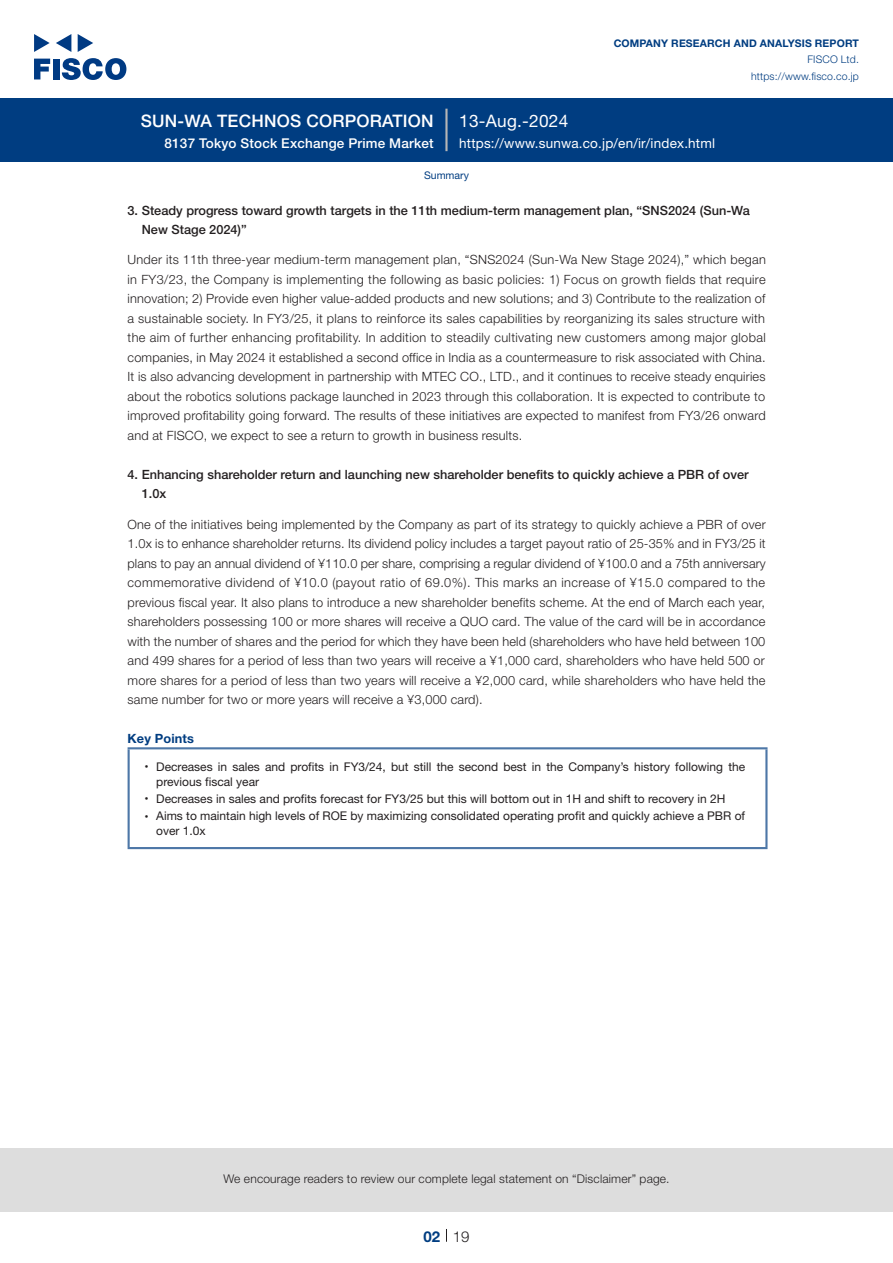
<style>
.page{position:relative;width:893px;height:1263px;background:#fff}
.page>*{position:absolute;margin:0;border:0;box-sizing:border-box;transform-origin:0 0}
.t1{font:500 17.25px "Helvetica Neue LT Std";letter-spacing:.015em;color:#fff}
.t2{font:17.25px "Helvetica Neue LT Std";letter-spacing:.015em;color:#fff}
.t3{font:300 15px "Helvetica Neue LT Std";color:#231f20}
.t4{font:700 15px "Helvetica Neue LT Std";color:#003d81}
.t5{font:13.5px "Helvetica Neue LT Std";letter-spacing:.015em;color:#fff}
.t6{font:500 13.5px "Helvetica Neue LT Std";letter-spacing:.015em;color:#fff}
.本文_e{font:300 12.75px/19.5px "Helvetica Neue LT Std";letter-spacing:.015em;color:#231f20;text-align:justify}
.小タイトル_e{font:500 12.75px/19.5px "Helvetica Neue LT Std";color:#231f20}
.Key_Points_e{font:700 12.75px "Helvetica Neue LT Std";letter-spacing:.015em;color:#003d81}
.Key_Points中_e{font:12px "Helvetica Neue LT Std";color:#231f20}
.t7{font:300 12px "Helvetica Neue LT Std";letter-spacing:.015em;color:#231f20}
.t8{font:700 10.5px "Helvetica Neue LT Std";letter-spacing:.015em;color:#003d81}
.t9{font:300 10.5px/16.5px "Helvetica Neue LT Std";letter-spacing:.015em;color:#003d81;text-align:right}
.ヘッダー_e{font:10.5px "Helvetica Neue LT Std";color:#003d81}
.Key_Points中_e-2{font:7.2px "Helvetica Neue LT Std";color:#231f20}
</style>
<div class="page">
<div style="left:0;top:1148px;width:893px;height:64px;background:#ddd"></div>
<svg style="left:34px;top:59px;width:16px;height:20px"></svg>
<div style="left:53px;top:59px;width:6px;height:20px;background:#003a83"></div>
<svg style="left:62px;top:58px;width:64px;height:22px"></svg>
<svg style="left:34px;top:34px;width:16px;height:18px"></svg>
<svg style="left:78px;top:34px;width:15px;height:18px"></svg>
<svg style="left:56px;top:34px;width:15px;height:18px"></svg>
<div style="left:0;top:98px;width:893px;height:64px;background:#003d81"></div>
<hr style="left:445px;top:109px;width:3px;height:42px;background:#b5b5b6">
<svg style="left:446px;top:1229px;width:1px;height:13px"></svg>
<hr style="left:128px;top:749px;width:2px;height:98px;background:#4d77a7">
<hr style="left:128px;top:747px;width:639px;height:2px;background:#4d77a7">
<hr style="left:765px;top:749px;width:2px;height:98px;background:#4d77a7">
<hr style="left:128px;top:847px;width:639px;height:2px;background:#4d77a7">
<h1 class="t1" style="left:141px;top:110px;width:295px">SUN-WA TECHNOS CORPORATION</h1>
<p class="t6" style="left:165px;top:135px;width:271px">8137 Tokyo Stock Exchange Prime Market</p>
<h1 class="t2" style="left:459px;top:110px;width:111px">13-Aug.-2024</h1>
<p class="t8" style="left:614px;top:37px;width:247px">COMPANY RESEARCH AND ANALYSIS REPORT</p>
<p class="t9" style="left:751px;top:51px;width:109px">FISCO Ltd. https://www.fisco.co j p.</p>
<p class="t5" style="left:459px;top:135px;width:257px">https://www.sunwa.co j p. /en /i r/ index.html</p>
<p class="ヘッダー_e" style="left:424px;top:169px;width:46px">Summary</p>
<p class="小タイトル_e" style="left:142px;top:200px;width:610px;text-indent:-14px">3. Steady progress toward growth targets in the 11th medium-term management plan “, SNS2024 (Sun-Wa<br>New Stage 2024 “(</p>
<p class="本文_e" style="left:128px;top:250px;width:640px">Under its 11th three-year medium-term management plan “, SNS2024 (Sun-Wa New Stage 2024 ,) ” which began in FY3/23, the Company is implementing the following as basic policies 1: ) Focus on growth fields that require innovation 2; ) Provide even higher value-added products and new solutions; and 3) Contribute to the realization of a sustainable society In. FY3/25, it plans to reinforce its sales capabilities by reorganizing its sales structure with the aim of further enhancing profitability In. addition to steadily cultivating new customers among major global companies in, May 2024 it established a second office in India as a countermeasure to risk associated with China.<br>isIt also advancing development in partnership with MTEC CO., LTD., and it continues to receive steady enquiries about the robotics solutions package launched in 2023 through this collaboration isIt. expected to contribute to improved profitability going forward. The results of these initiatives are expected to manifest from FY3/26 onward and at FISCO, we expect to see a return to growth in business results.</p>
<p class="小タイトル_e" style="left:142px;top:464px;width:608px;text-indent:-14px">4. Enhancing shareholder return and launching new shareholder benefits to quickly achieve a PBR of over<br>1.0x</p>
<p class="本文_e" style="left:128px;top:514px;width:640px">One of the initiatives being implemented by the Company as part of its strategy to quickly achieve a PBR of over 1.0 isx to enhance shareholder returns. Its dividend policy includes a target payout ratio of 25-35% and in FY3/25 it plans to pay an annual dividend of ¥110.0 per share, comprising a regular dividend of ¥100.0 and a 75th anniversary commemorative dividend of ¥10.0 (payout ratio of 69.0% .) This marks an increase of ¥15.0 compared to the previous fiscal year It. also plans to introduce a new shareholder benefits scheme. At the end of March each year, shareholders possessing 100 or more shares will receive a QUO card. The value of the card will be in accordance with the number of shares and the period for which they have been held (shareholders who have held between 100 and 499 shares for a period of less than two years will receive a ¥1,000 card, shareholders who have held 500 or more shares for a period of less than two years will receive a ¥2,000 card, while shareholders who have held the same number for two or more years will receive a ¥3,000 card .(</p>
<p class="Key_Points_e" style="left:128px;top:731px;width:68px">Key Points</p>
<p class="Key_Points中_e" style="left:156px;top:760px;width:590px">Decreases in sales and profits in FY3/24, but still the second best in the Company s’ history following the</p>
<p class="Key_Points中_e-2" style="left:145px;top:762px;width:5px">•</p>
<p class="Key_Points中_e-2" style="left:145px;top:794px;width:5px">•</p>
<p class="Key_Points中_e-2" style="left:145px;top:812px;width:5px">•</p>
<p class="Key_Points中_e" style="left:156px;top:775px;width:104px">previous fiscal year</p>
<p class="Key_Points中_e" style="left:156px;top:792px;width:571px">Decreases in sales and profits forecast for FY3/25 but this will bottom out in H1 and shift to recovery in H2</p>
<p class="Key_Points中_e" style="left:156px;top:809px;width:590px">Aims to maintain high levels of ROE by maximizing consolidated operating profit and quickly achieve a PBR of</p>
<p class="Key_Points中_e" style="left:156px;top:824px;width:51px">over 1.0x</p>
<p class="t7" style="left:223px;top:1171px;width:448px">We encourage readers to review our complete legal statement on “Disclaimer” page.</p>
<p class="t4" style="left:423px;top:1227px;width:18px">02</p>
<p class="t3" style="left:453px;top:1227px;width:18px">19</p>
</div>
